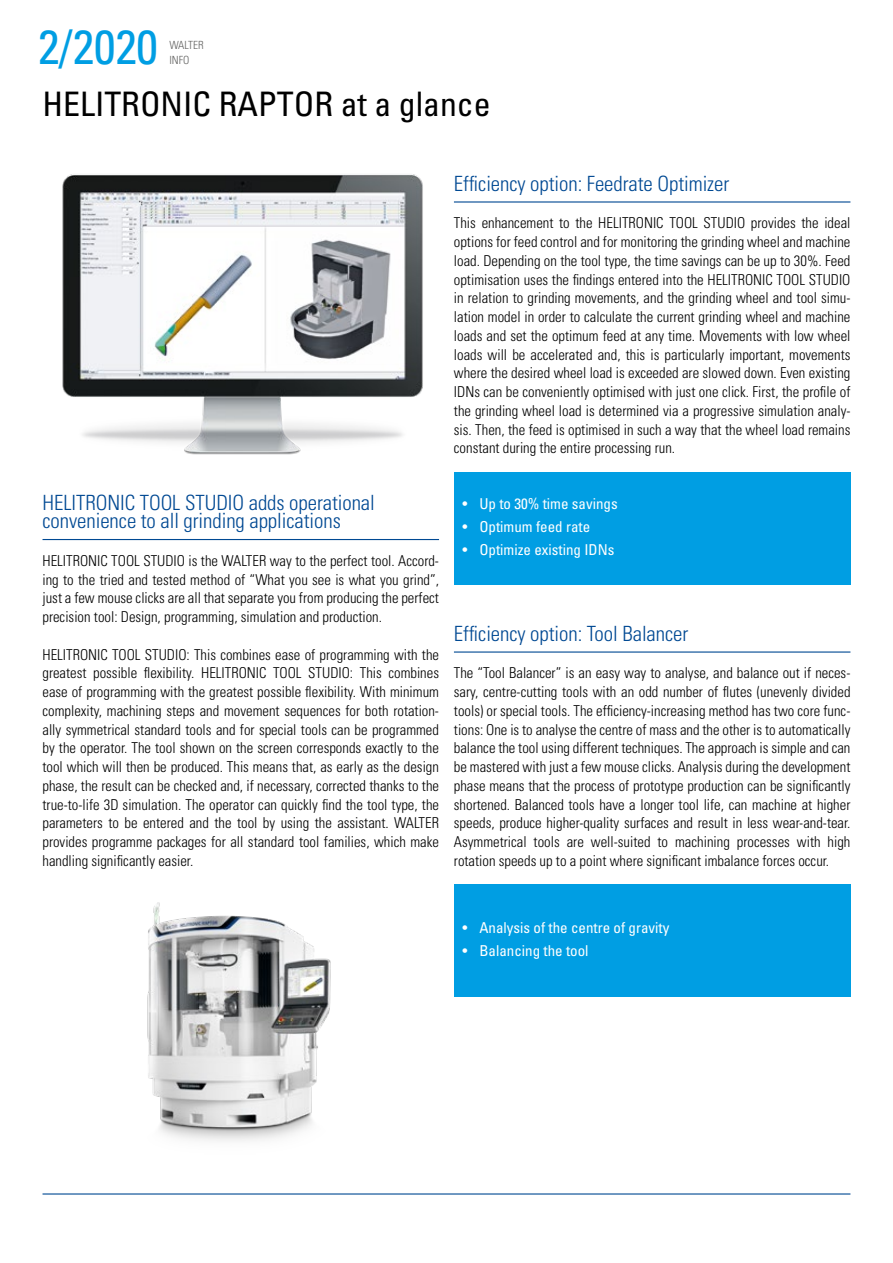
<style>
.page{position:relative;width:893px;height:1263px;background:#fff}
.page>*{position:absolute;margin:0;border:0;box-sizing:border-box;transform-origin:0 0}
.t1{font:condensed 48px "Univers LT Std";color:#009ee3}
.t2{font:condensed 33.75px "Univers LT Std";color:#000}
.t3{font:300 condensed 21px/18.8px "Univers LT Std";letter-spacing:-.005em;color:#004993}
.t4{font:300 condensed 15px/18.8px "Univers LT Std";color:#000;text-align:justify}
.t5{font:condensed 15px "Univers LT Std";color:#fff}
.t6{font:300 condensed 11.25px/15px "Univers LT Std";color:#636362}
</style>
<div class="page">
<hr style="left:43px;top:1193px;width:807px;height:1px;background:#004993">
<hr style="left:43px;top:539px;width:396px;height:1px;background:#004993">
<hr style="left:454px;top:201px;width:396px;height:2px;background:#004993">
<hr style="left:454px;top:651px;width:396px;height:2px;background:#004993">
<img style="left:62px;top:174px;width:361px;height:281px">
<div style="left:454px;top:472px;width:396px;height:113px;background:#009ee3"></div>
<div style="left:454px;top:885px;width:396px;height:112px;background:#009ee3"></div>
<img style="left:147px;top:902px;width:184px;height:239px">
<h1 class="t1" style="left:38px;top:17px;width:121px">2/2020</h1>
<p class="t6" style="left:169px;top:38px;width:36px">WALTER<br>INFO</p>
<h2 class="t2" style="left:43px;top:82px;width:450px">HELITRONIC RAPTOR at a glance</h2>
<h3 class="t3" style="left:43px;top:493px;width:334px">HELITRONIC TOOL STUDIO adds operational convenience to all grinding applications</h3>
<p class="t4" style="left:43px;top:551px;width:398px">HELITRONIC TOOL STUDIO is the WALTER way to the perfect tool. Accord&shy;ing to the tried and tested method of “What you see is what you grind”, just a few mouse clicks are all that separate you from producing the perfect precision tool: Design, programming, simulation and production.</p>
<p class="t4" style="left:43px;top:645px;width:398px">HELITRONIC TOOL STUDIO: This combines ease of programming with the greatest possible flexibility. HELITRONIC TOOL STUDIO: This combines ease of programming with the greatest possible flexibility. With minimum complexity, machining steps and movement sequences for both rotation&shy;ally symmetrical standard tools and for special tools can be programmed by the operator. The tool shown on the screen corresponds exactly to the tool which will then be produced. This means that, as early as the design phase, the result can be checked and, if necessary, corrected thanks to the true-to-life 3D simulation. The operator can quickly find the tool type, the parameters to be entered and the tool by using the assistant. WALTER provides programme packages for all standard tool families, which make handling significantly easier.</p>
<h3 class="t3" style="left:454px;top:174px;width:277px">Efficiency option: Feedrate Optimizer</h3>
<p class="t4" style="left:454px;top:214px;width:398px">This enhancement to the HELITRONIC TOOL STUDIO provides the ideal options for feed control and for monitoring the grinding wheel and machine load. Depending on the tool type, the time savings can be up to 30%. Feed optimisation uses the findings entered into the HELITRONIC TOOL STUDIO in relation to grinding movements, and the grinding wheel and tool simu&shy;lation model in order to calculate the current grinding wheel and machine loads and set the optimum feed at any time. Movements with low wheel loads will be accelerated and, this is particularly important, movements where the desired wheel load is exceeded are slowed down. Even existing IDNs can be conveniently optimised with just one click. First, the profile of the grinding wheel load is determined via a progressive simulation analy&shy;sis. Then, the feed is optimised in such a way that the wheel load remains constant during the entire processing run.</p>
<p class="t5" style="left:462px;top:494px;width:157px">• Up to 30% time savings</p>
<p class="t5" style="left:462px;top:517px;width:129px">• Optimum feed rate</p>
<p class="t5" style="left:462px;top:540px;width:153px">• Optimize existing IDNs</p>
<h3 class="t3" style="left:454px;top:624px;width:236px">Efficiency option: Tool Balancer</h3>
<p class="t4" style="left:454px;top:664px;width:398px">The “Tool Balancer” is an easy way to analyse, and balance out if neces&shy;sary, centre-cutting tools with an odd number of flutes (unevenly divided tools) or special tools. The efficiency-increasing method has two core func&shy;tions: One is to analyse the centre of mass and the other is to automatically balance the tool using different techniques. The approach is simple and can be mastered with just a few mouse clicks. Analysis during the development phase means that the process of prototype production can be significantly shortened. Balanced tools have a longer tool life, can machine at higher speeds, produce higher-quality surfaces and result in less wear-and-tear.<br>Asymmetrical tools are well-suited to machining processes with high rotation speeds up to a point where significant imbalance forces occur.</p>
<p class="t5" style="left:462px;top:918px;width:208px">• Analysis of the centre of gravity</p>
<p class="t5" style="left:462px;top:941px;width:128px">• Balancing the tool</p>
</div>
